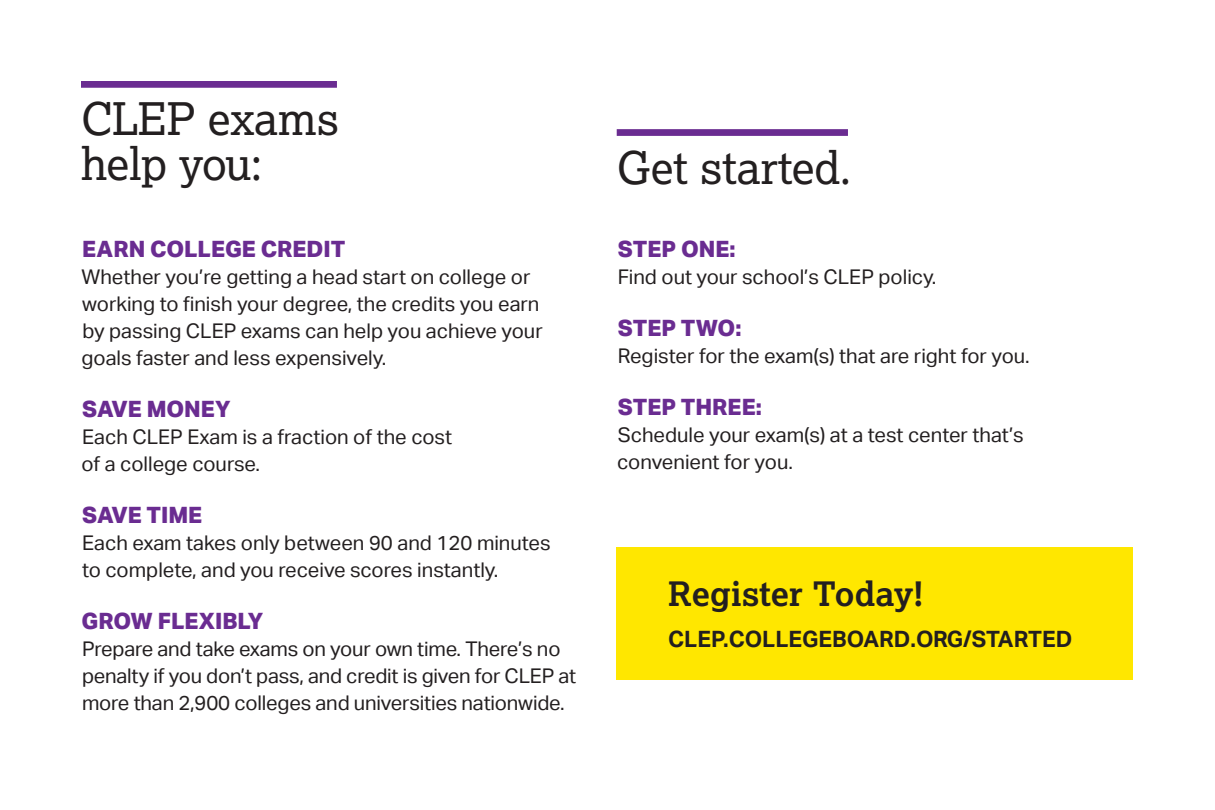
<style>
.page{position:relative;width:1215px;height:810px;background:#fff}
.page>*{position:absolute;margin:0;border:0;box-sizing:border-box;transform-origin:0 0}
.t1{font:45px/45px "Lexia";color:#231f20}
.t2{font:700 33.75px "Lexia";color:#231f20}
.t3{font:800 22.5px "Aktiv Grotesk";color:#6a2c91}
.t4{font:700 22.5px "Aktiv Grotesk";color:#231f20}
.t5{font:20.25px/27px "Aktiv Grotesk";color:#231f20}
</style>
<div class="page">
<div style="left:617px;top:129px;width:231px;height:7px;background:#6a2c91"></div>
<div style="left:81px;top:81px;width:256px;height:7px;background:#6a2c91"></div>
<div style="left:617px;top:548px;width:516px;height:132px;background:#ffe700"></div>
<h3 class="t1" style="left:81px;top:95px;width:260px">CLEP exams help you:</h3>
<h4 class="t3" style="left:82px;top:235px;width:265px">EARN COLLEGE CREDIT</h4>
<p class="t5" style="left:81px;top:264px;width:463px">Whether you’re getting a head start on college or working to finish your degree, the credits you earn by passing CLEP exams can help you achieve your goals faster and less expensively.</p>
<h4 class="t3" style="left:82px;top:395px;width:150px">SAVE MONEY</h4>
<p class="t5" style="left:81px;top:424px;width:372px">Each CLEP Exam is a fraction of the cost of a college course.</p>
<h4 class="t3" style="left:82px;top:501px;width:122px">SAVE TIME</h4>
<p class="t5" style="left:82px;top:530px;width:470px">Each exam takes only between 90 and 120 minutes to complete, and you receive scores instantly.</p>
<h4 class="t3" style="left:81px;top:607px;width:184px">GROW FLEXIBLY</h4>
<p class="t5" style="left:82px;top:636px;width:496px">Prepare and take exams on your own time. There’s no penalty if you don’t pass, and credit is given for CLEP at more than 2,900 colleges and universities nationwide.</p>
<h3 class="t1" style="left:617px;top:144px;width:236px">Get started.</h3>
<h4 class="t3" style="left:618px;top:235px;width:119px">STEP ONE:</h4>
<p class="t5" style="left:618px;top:264px;width:320px">Find out your school’s CLEP policy.</p>
<h4 class="t3" style="left:618px;top:314px;width:125px">STEP TWO:</h4>
<p class="t5" style="left:618px;top:343px;width:413px">Register for the exam(s) that are right for you.</p>
<h4 class="t3" style="left:618px;top:393px;width:146px">STEP THREE:</h4>
<p class="t5" style="left:617px;top:422px;width:408px">Schedule your exam(s) at a test center that’s convenient for you.</p>
<p class="t2" style="left:668px;top:572px;width:257px">Register Today!</p>
<p class="t4" style="left:668px;top:626px;width:406px">CLEP.COLLEGEBOARD.ORG/STARTED</p>
</div>
